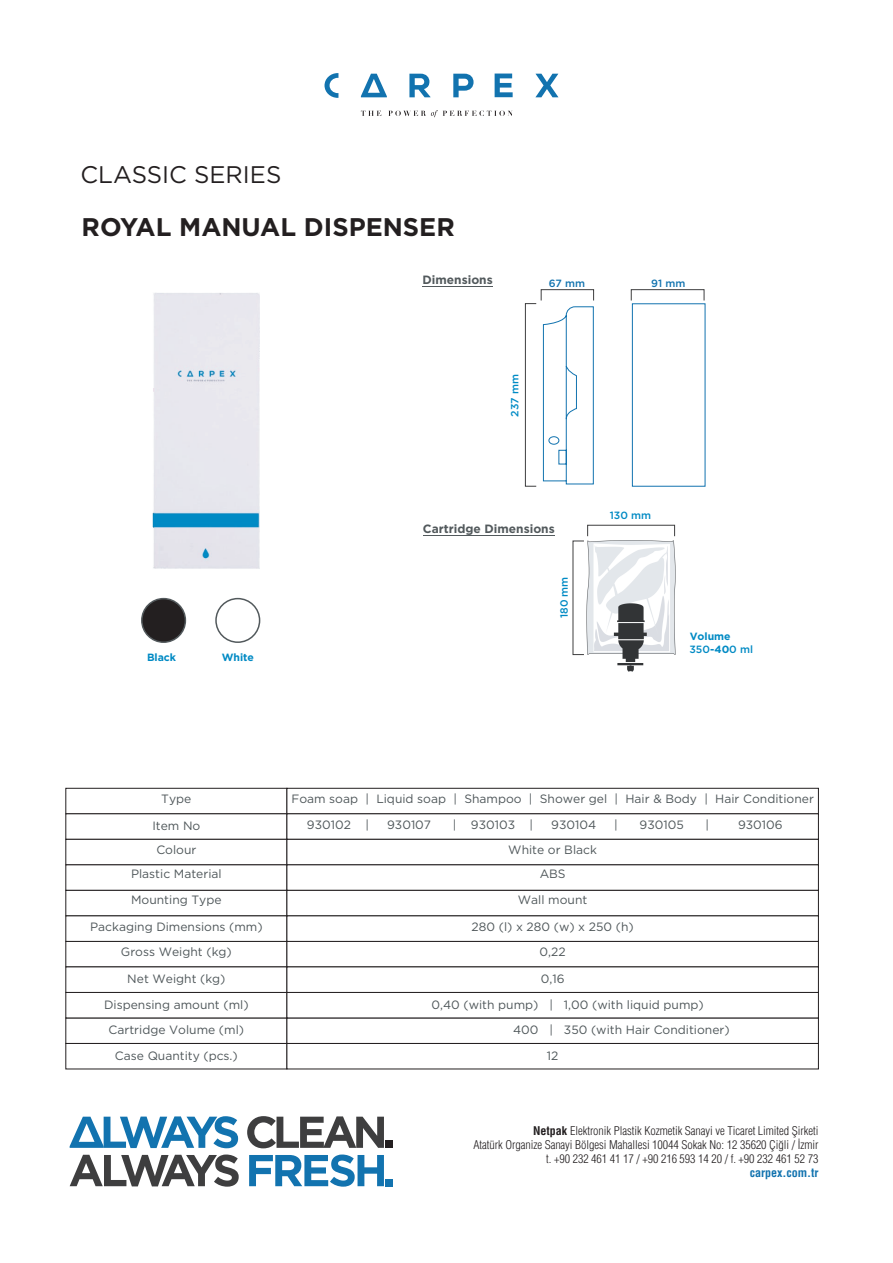
<style>
.page{position:relative;width:893px;height:1263px;background:#fff}
.page>*{position:absolute;margin:0;border:0;box-sizing:border-box;transform-origin:0 0}
.t1{font:700 25.5px "Gotham";color:#231f20}
.t2{font:24px "Gotham";color:#231f20}
.t3{font:12px/25.5px "Gotham";color:#4e5659}
.t4{font:700 12px "Gotham";color:#52595c}
.t5{font:11.7px/14.2px "Helvetica Cond T Light";letter-spacing:-.005em;color:#231f20;text-align:right}
.t6{font:11.7px "Helvetica Cond T Bold";letter-spacing:-.005em;color:#1273af}
.t7{font:700 10.5px/12.9px "Gotham";color:#008ac4}
.t8{font:500 10.5px "Gotham";color:#008ac4}
.t9{font:500 10.5px "Gotham";color:#1273af}
.t10{font:500 10.5px "Gotham";color:#008bc5}
.s1{font-weight:500}
.s2{font-family:"Helvetica Cond T Bold"}
</style>
<div class="page">
<div style="left:65px;top:788px;width:222px;height:26px;background:#fff;border:1px solid #231f20"></div>
<div style="left:287px;top:788px;width:532px;height:26px;background:#fff;border:1px solid #231f20"></div>
<div style="left:65px;top:813px;width:222px;height:27px;background:#fff;border:1px solid #231f20"></div>
<div style="left:287px;top:813px;width:532px;height:27px;background:#fff;border:1px solid #231f20"></div>
<div style="left:65px;top:839px;width:222px;height:26px;background:#fff;border:1px solid #231f20"></div>
<div style="left:287px;top:839px;width:532px;height:26px;background:#fff;border:1px solid #231f20"></div>
<div style="left:65px;top:864px;width:222px;height:27px;background:#fff;border:1px solid #231f20"></div>
<div style="left:287px;top:864px;width:532px;height:27px;background:#fff;border:1px solid #231f20"></div>
<div style="left:65px;top:890px;width:222px;height:26px;background:#fff;border:1px solid #231f20"></div>
<div style="left:287px;top:890px;width:532px;height:26px;background:#fff;border:1px solid #231f20"></div>
<div style="left:65px;top:915px;width:222px;height:27px;background:#fff;border:1px solid #231f20"></div>
<div style="left:287px;top:915px;width:532px;height:27px;background:#fff;border:1px solid #231f20"></div>
<div style="left:65px;top:966px;width:222px;height:27px;background:#fff;border:1px solid #231f20"></div>
<div style="left:287px;top:966px;width:532px;height:27px;background:#fff;border:1px solid #231f20"></div>
<div style="left:65px;top:1043px;width:222px;height:26px;background:#fff;border:1px solid #231f20"></div>
<div style="left:287px;top:1043px;width:532px;height:26px;background:#fff;border:1px solid #231f20"></div>
<svg style="left:70px;top:1154px;width:169px;height:33px"></svg>
<svg style="left:249px;top:1154px;width:135px;height:33px"></svg>
<div style="left:386px;top:1179px;width:7px;height:7px;background:#1273af"></div>
<svg style="left:247px;top:1116px;width:137px;height:32px"></svg>
<div style="left:386px;top:1141px;width:7px;height:7px;background:#231f20"></div>
<svg style="left:70px;top:1116px;width:168px;height:32px"></svg>
<svg style="left:361px;top:111px;width:20px;height:5px"></svg>
<svg style="left:388px;top:110px;width:125px;height:7px"></svg>
<svg style="left:361px;top:74px;width:26px;height:23px"></svg>
<svg style="left:409px;top:74px;width:21px;height:23px"></svg>
<svg style="left:453px;top:74px;width:21px;height:23px"></svg>
<svg style="left:536px;top:74px;width:22px;height:23px"></svg>
<svg style="left:325px;top:73px;width:13px;height:25px"></svg>
<svg style="left:495px;top:74px;width:18px;height:23px"></svg>
<img style="left:152px;top:293px;width:108px;height:276px">
<img style="left:586px;top:540px;width:90px;height:132px">
<div style="left:587px;top:525px;width:88px;height:12px;border:1px solid #3e3e3f"></div>
<div style="left:632px;top:303px;width:73px;height:184px;border:1px solid #1273af"></div>
<div style="left:631px;top:289px;width:73px;height:12px;border:1px solid #3e3e3f"></div>
<div style="left:541px;top:289px;width:53px;height:12px;border:1px solid #3e3e3f"></div>
<div style="left:525px;top:303px;width:12px;height:184px;border:1px solid #3e3e3f"></div>
<svg style="left:543px;top:306px;width:51px;height:179px"></svg>
<div style="left:141px;top:598px;width:45px;height:45px;background:#231f20;border:2px solid #52595c;border-radius:50%"></div>
<div style="left:215px;top:598px;width:45px;height:45px;background:#fff;border:2px solid #52595c;border-radius:50%"></div>
<h2 class="t2" style="left:81px;top:159px;width:202px">CLASSIC SERIES</h2>
<h1 class="t1" style="left:82px;top:210px;width:375px">ROYAL MANUAL DISPENSER</h1>
<p class="t4" style="left:423px;top:272px;width:72px">Dimensions</p>
<p class="t9" style="left:549px;top:276px;width:38px">67 mm</p>
<p class="t9" style="left:651px;top:276px;width:36px">91 mm</p>
<p class="t10" style="left:508px;top:417px;width:44px;rotate:-90deg">237 mm</p>
<p class="t8" style="left:610px;top:508px;width:43px">130 mm</p>
<p class="t4" style="left:423px;top:521px;width:133px">Cartridge Dimensions</p>
<p class="t7" style="left:147px;top:650px;width:31px">Black</p>
<p class="t7" style="left:222px;top:650px;width:34px">White</p>
<p class="t8" style="left:557px;top:618px;width:43px;rotate:-90deg">180 mm</p>
<p class="t7" style="left:689px;top:630px;width:65px">Volume<br><span class="s1">350</span>-40<span class="s1">0 ml</span></p>
<p class="t3" style="left:161px;top:786px;width:32px">Type</p>
<p class="t3" style="left:152px;top:813px;width:50px">Item No</p>
<p class="t3" style="left:307px;top:786px;width:508px;text-indent:-16px">Foam soap | Liquid soap | Shampoo | Shower gel | Hair &amp; Body | Hair Conditioner<br>930102 |</p>
<p class="t3" style="left:387px;top:811px;width:45px">930107</p>
<p class="t3" style="left:453px;top:811px;width:82px">| 930103 |</p>
<p class="t3" style="left:551px;top:811px;width:46px">930104</p>
<p class="t3" style="left:614px;top:811px;width:5px">|</p>
<p class="t3" style="left:640px;top:811px;width:46px">930105</p>
<p class="t3" style="left:705px;top:811px;width:5px">|</p>
<p class="t3" style="left:738px;top:811px;width:46px">930106</p>
<p class="t3" style="left:156px;top:836px;width:42px">Colour</p>
<p class="t3" style="left:508px;top:836px;width:90px">White or Black</p>
<p class="t3" style="left:131px;top:861px;width:92px">Plastic Material</p>
<p class="t3" style="left:540px;top:861px;width:28px">ABS</p>
<p class="t3" style="left:131px;top:887px;width:92px">Mounting Type</p>
<p class="t3" style="left:90px;top:914px;width:174px;text-align:center">Packaging Dimensions (mm)<br>Gross Weight (kg)</p>
<p class="t3" style="left:127px;top:966px;width:100px">Net Weight (kg)</p>
<p class="t3" style="left:518px;top:887px;width:71px">Wall mount</p>
<p class="t3" style="left:472px;top:914px;width:164px">280 (l) x 280 (w) x 250 (h)</p>
<p class="t3" style="left:540px;top:939px;width:28px">0,22</p>
<p class="t3" style="left:541px;top:966px;width:25px">0,16</p>
<p class="t3" style="left:104px;top:992px;width:146px">Dispensing amount (ml)</p>
<p class="t3" style="left:431px;top:992px;width:274px">0,40 (with pump) | 1,00 (with liquid pump)</p>
<p class="t3" style="left:109px;top:1017px;width:137px">Cartridge Volume (ml)</p>
<p class="t3" style="left:513px;top:1017px;width:218px">400 | 350 (with Hair Conditioner)</p>
<p class="t3" style="left:115px;top:1043px;width:124px">Case Quantity (pcs.)</p>
<p class="t3" style="left:547px;top:1043px;width:13px">12</p>
<p class="t5" style="left:474px;top:1123px;width:346px"><span class="s2">Netpak</span> Elektronik Plastik Kozmetik Sanayi ve Ticaret Limited Şirketi<br>Atatürk Organize Sanayi Bölgesi Mahallesi 10044 Sokak No: 12 35620 Çiğli / İzmir t. +90 232 461 41 17 / +90 216 593 14 20 / f. +90 232 461 52 73</p>
<p class="t6" style="left:750px;top:1166px;width:70px">carpex.com.tr</p>
</div>
